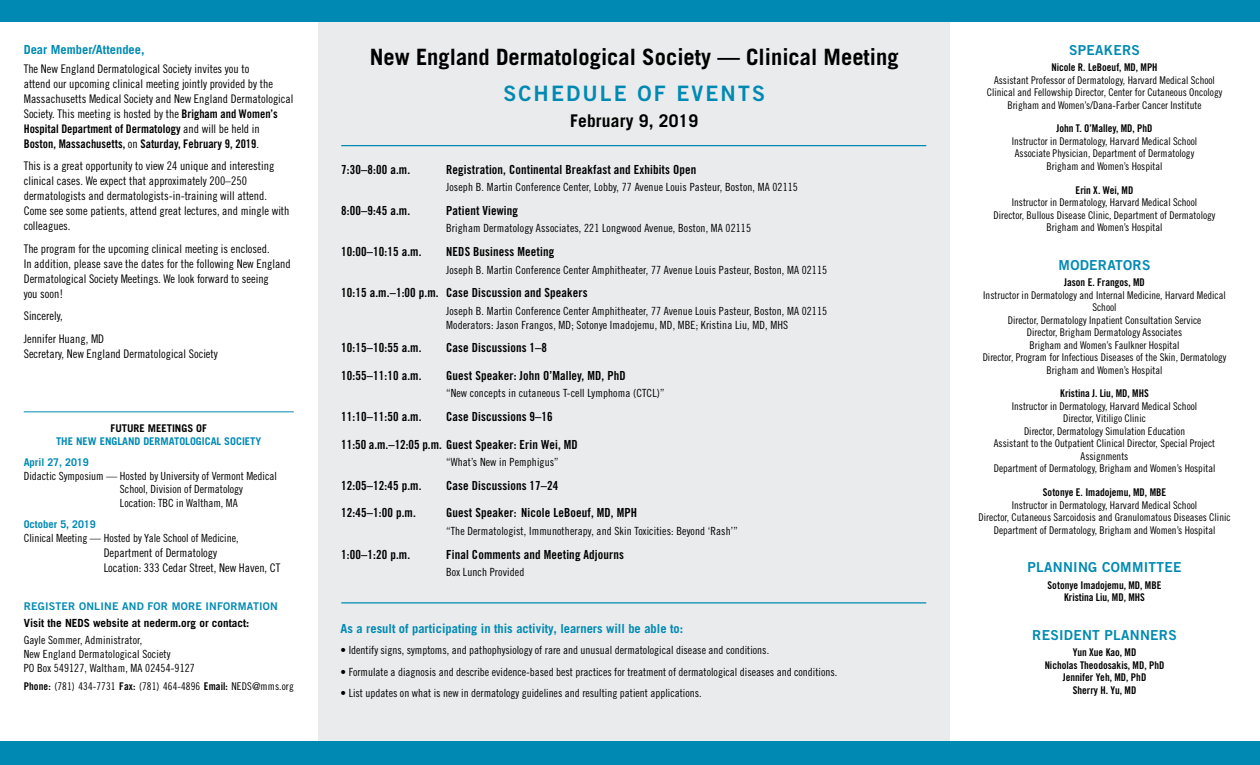
<style>
.page{position:relative;width:1260px;height:765px;background:#fff}
.page>*{position:absolute;margin:0;border:0;box-sizing:border-box;transform-origin:0 0}
.t1{font:700 22.5px "Trade Gothic LT Std";color:#000}
.t2{font:21.25px "Trade Gothic LT Std Bd 2";letter-spacing:.1em;color:#008ab3}
.t3{font:700 17.5px "Trade Gothic LT Std";letter-spacing:.01em;color:#000}
.t4{font:13.75px "Trade Gothic LT Std Bd 2";letter-spacing:.02em;color:#008ab3}
.t5{font:12.5px "Trade Gothic LT Std Bd Cn 20";letter-spacing:.01em;color:#000}
.t6{font:700 12.5px "Trade Gothic LT Std";color:#008ab3}
.t7{font:11.88px/15px "Trade Gothic LT Std Cn 18";color:#000}
.t8{font:11.88px/15px "Trade Gothic LT Std Bd Cn 20";color:#000}
.t9{font:11.25px/13.8px "Trade Gothic LT Std Cn 18";letter-spacing:.01em;color:#000}
.t10{font:700 11.25px "Trade Gothic LT Std";color:#000}
.t11{font:10.62px/12.5px "Trade Gothic LT Std Cn 18";color:#000;text-align:center}
.t12{font:10.62px/12.5px "Trade Gothic LT Std Bd Cn 20";color:#000;text-align:center}
.t13{font:700 10.62px/20.6px "Trade Gothic LT Std";color:#008ab3}
.t14{font:10.62px "Trade Gothic LT Std Bd 2";letter-spacing:.02em;color:#008ab3}
.t15{font:700 10.62px "Trade Gothic LT Std";color:#000}
.s1{font-family:"Trade Gothic LT Std Bd Cn 20"}
.s2{font-family:"Trade Gothic LT Std Cn 18"}
</style>
<div class="page">
<div style="left:318px;top:18px;width:633px;height:733px;background:#eaebec"></div>
<div style="left:0;top:742px;width:1260px;height:23px;background:#008ab3"></div>
<div style="left:0;top:0;width:1260px;height:22px;background:#008ab3"></div>
<hr style="left:341px;top:145px;width:585px;height:1px;background:#008ab3">
<hr style="left:24px;top:412px;width:270px;height:1px;background:#008ab3">
<hr style="left:341px;top:602px;width:585px;height:2px;background:#008ab3">
<p class="t6" style="left:24px;top:42px;width:122px">Dear Member/Attendee,</p>
<p class="t7" style="left:24px;top:61px;width:271px">The New England Dermatological Society invites you to<br>attend our upcoming clinical meeting jointly provided by the Massachusetts Medical Society and New England Dermatological Society. This meeting is hosted by the <span class="s1">Brigham and Women’s</span></p>
<p class="t8" style="left:24px;top:121px;width:238px">Hospital Department of Dermatology <span class="s2">and will be held in<br></span>Boston, Massachusetts, <span class="s2">on</span> Saturday, February 9, 2019<span class="s2">.</span></p>
<p class="t7" style="left:24px;top:158px;width:267px">This is a great opportunity to view 24 unique and interesting clinical cases. We expect that approximately 200–250 dermatologists and dermatologists-in-training will attend.<br>Come see some patients, attend great lectures, and mingle with colleagues.</p>
<p class="t7" style="left:24px;top:241px;width:269px">The program for the upcoming clinical meeting is enclosed.<br>In addition, please save the dates for the following New England Dermatological Society Meetings. We look forward to seeing<br>you soon!</p>
<p class="t7" style="left:24px;top:305px;width:82px;line-height:22.5px">Sincerely,<br>Jennifer Huang, MD</p>
<p class="t7" style="left:24px;top:346px;width:196px">Secretary, New England Dermatological Society</p>
<p class="t15" style="left:111px;top:422px;width:98px">FUTURE MEETINGS OF</p>
<p class="t13" style="left:24px;top:431px;width:239px;text-indent:32px">THE NEW ENGLAND DERMATOLOGICAL SOCIETY<br>April 27, 2019</p>
<p class="t9" style="left:120px;top:469px;width:159px;text-indent:-96px">Didactic Symposium — Hosted by University of Vermont Medical<br>School, Division of Dermatology<br>Location: TBC in Waltham, MA</p>
<p class="t13" style="left:24px;top:514px;width:74px">October 5, 2019</p>
<p class="t9" style="left:24px;top:531px;width:216px">Clinical Meeting — Hosted by Yale School of Medicine,</p>
<p class="t7" style="left:104px;top:545px;width:178px">Department of Dermatology<br>Location: 333 Cedar Street, New Haven, CT</p>
<p class="t14" style="left:24px;top:600px;width:256px">REGISTER ONLINE AND FOR MORE INFORMATION</p>
<p class="t10" style="left:24px;top:616px;width:227px">Visit the NEDS website at nederm.org or contact:</p>
<p class="t9" style="left:24px;top:633px;width:173px">Gayle Sommer, Administrator,<br>New England Dermatological Society<br>PO Box 549127, Waltham, MA 02454-9127</p>
<p class="t11" style="left:24px;top:680px;width:271px"><span class="s1">Phone:</span> (781) 434-7731 <span class="s1">Fax:</span> (781) 464-4896 <span class="s1">Email:</span> NEDS@mms.org</p>
<h1 class="t1" style="left:370px;top:43px;width:530px">New England Dermatological Society — Clinical Meeting</h1>
<h2 class="t2" style="left:503px;top:80px;width:263px">SCHEDULE OF EVENTS</h2>
<h3 class="t3" style="left:570px;top:110px;width:130px">February 9, 2019</h3>
<p class="t5" style="left:341px;top:161px;width:70px">7:30–8:00 a.m.</p>
<p class="t5" style="left:446px;top:161px;width:252px">Registration, Continental Breakfast and Exhibits Open</p>
<p class="t9" style="left:446px;top:180px;width:353px">Joseph B. Martin Conference Center, Lobby, 77 Avenue Louis Pasteur, Boston, MA 02115</p>
<p class="t5" style="left:341px;top:203px;width:70px">8:00–9:45 a.m.</p>
<p class="t5" style="left:446px;top:203px;width:73px">Patient Viewing</p>
<p class="t9" style="left:446px;top:221px;width:306px">Brigham Dermatology Associates, 221 Longwood Avenue, Boston, MA 02115</p>
<p class="t5" style="left:341px;top:244px;width:82px">10:00–10:15 a.m.</p>
<p class="t5" style="left:446px;top:244px;width:110px">NEDS Business Meeting</p>
<p class="t9" style="left:446px;top:263px;width:382px">Joseph B. Martin Conference Center Amphitheater, 77 Avenue Louis Pasteur, Boston, MA 02115</p>
<p class="t5" style="left:341px;top:285px;width:248px">10:15 a.m.–1:00 p.m. Case Discussion and Speakers</p>
<p class="t9" style="left:446px;top:304px;width:382px">Joseph B. Martin Conference Center Amphitheater, 77 Avenue Louis Pasteur, Boston, MA 02115<br>Moderators: Jason Frangos, MD; Sotonye Imadojemu, MD, MBE; Kristina Liu, MD, MHS</p>
<p class="t5" style="left:341px;top:340px;width:82px">10:15–10:55 a.m.</p>
<p class="t5" style="left:446px;top:340px;width:102px">Case Discussions 1–8</p>
<p class="t5" style="left:341px;top:368px;width:82px">10:55–11:10 a.m.</p>
<p class="t5" style="left:446px;top:368px;width:181px">Guest Speaker: John O’Malley, MD, PhD</p>
<p class="t9" style="left:446px;top:386px;width:220px">“New concepts in cutaneous T-cell Lymphoma (CTCL)”</p>
<p class="t5" style="left:341px;top:409px;width:82px">11:10–11:50 a.m.</p>
<p class="t5" style="left:446px;top:409px;width:108px">Case Discussions 9–16</p>
<p class="t5" style="left:341px;top:436px;width:238px">11:50 a.m.–12:05 p.m. Guest Speaker: Erin Wei, MD</p>
<p class="t9" style="left:446px;top:455px;width:114px">“What’s New in Pemphigus”</p>
<p class="t5" style="left:341px;top:478px;width:82px">12:05–12:45 p.m.</p>
<p class="t5" style="left:446px;top:478px;width:114px">Case Discussions 17–24</p>
<p class="t5" style="left:341px;top:505px;width:76px">12:45–1:00 p.m.</p>
<p class="t5" style="left:446px;top:505px;width:192px">Guest Speaker: Nicole LeBoeuf, MD, MPH</p>
<p class="t9" style="left:446px;top:524px;width:293px">“The Dermatologist, Immunotherapy, and Skin Toxicities: Beyond ‘Rash’”</p>
<p class="t5" style="left:341px;top:546px;width:70px">1:00–1:20 p.m.</p>
<p class="t5" style="left:446px;top:546px;width:179px">Final Comments and Meeting Adjourns</p>
<p class="t9" style="left:446px;top:565px;width:80px">Box Lunch Provided</p>
<p class="t6" style="left:341px;top:621px;width:344px">As a result of participating in this activity, learners will be able to:</p>
<p class="t9" style="left:341px;top:643px;width:430px">• Identify signs, symptoms, and pathophysiology of rare and unusual dermatological disease and conditions.</p>
<p class="t9" style="left:341px;top:665px;width:498px">• Formulate a diagnosis and describe evidence-based best practices for treatment of dermatological diseases and conditions.</p>
<p class="t9" style="left:341px;top:686px;width:363px">• List updates on what is new in dermatology guidelines and resulting patient applications.</p>
<p class="t4" style="left:1069px;top:41px;width:72px">SPEAKERS</p>
<p class="t12" style="left:1051px;top:61px;width:108px">Nicole R. LeBoeuf, MD, MPH</p>
<p class="t11" style="left:987px;top:74px;width:237px">Assistant Professor of Dermatology, Harvard Medical School<br>Clinical and Fellowship Director, Center for Cutaneous Oncology<br>Brigham and Women’s/Dana-Farber Cancer Institute</p>
<p class="t12" style="left:1056px;top:122px;width:98px">John T. O’Malley, MD, PhD</p>
<p class="t11" style="left:1012px;top:135px;width:187px">Instructor in Dermatology, Harvard Medical School<br>Associate Physician, Department of Dermatology<br>Brigham and Women’s Hospital</p>
<p class="t12" style="left:1076px;top:184px;width:59px">Erin X. Wei, MD</p>
<p class="t11" style="left:994px;top:196px;width:223px">Instructor in Dermatology, Harvard Medical School<br>Director, Bullous Disease Clinic, Department of Dermatology<br>Brigham and Women’s Hospital</p>
<p class="t4" style="left:1059px;top:256px;width:93px">MODERATORS</p>
<p class="t12" style="left:1064px;top:276px;width:82px">Jason E. Frangos, MD</p>
<p class="t11" style="left:983px;top:289px;width:245px">Instructor in Dermatology and Internal Medicine, Harvard Medical School<br>Director, Dermatology Inpatient Consultation Service<br>Director, Brigham Dermatology Associates<br>Brigham and Women’s Faulkner Hospital<br>Director, Program for Infectious Diseases of the Skin, Dermatology Brigham and Women’s Hospital</p>
<p class="t12" style="left:1060px;top:387px;width:90px">Kristina J. Liu, MD, MHS</p>
<p class="t11" style="left:994px;top:400px;width:223px">Instructor in Dermatology, Harvard Medical School<br>Director, Vitiligo Clinic<br>Director, Dermatology Simulation Education<br>Assistant to the Outpatient Clinical Director, Special Project Assignments<br>Department of Dermatology, Brigham and Women’s Hospital</p>
<p class="t12" style="left:1043px;top:486px;width:125px">Sotonye E. Imadojemu, MD, MBE</p>
<p class="t11" style="left:979px;top:498px;width:253px">Instructor in Dermatology, Harvard Medical School<br>Director, Cutaneous Sarcoidosis and Granulomatous Diseases Clinic<br>Department of Dermatology, Brigham and Women’s Hospital</p>
<p class="t4" style="left:1028px;top:559px;width:156px">PLANNING COMMITTEE</p>
<p class="t12" style="left:1048px;top:579px;width:115px">Sotonye Imadojemu, MD, MBE<br>Kristina Liu, MD, MHS</p>
<p class="t4" style="left:1032px;top:626px;width:146px">RESIDENT PLANNERS</p>
<p class="t12" style="left:1045px;top:646px;width:121px">Yun Xue Kao, MD<br>Nicholas Theodosakis, MD, PhD<br>Jennifer Yeh, MD, PhD<br>Sherry H. Yu, MD</p>
</div>
